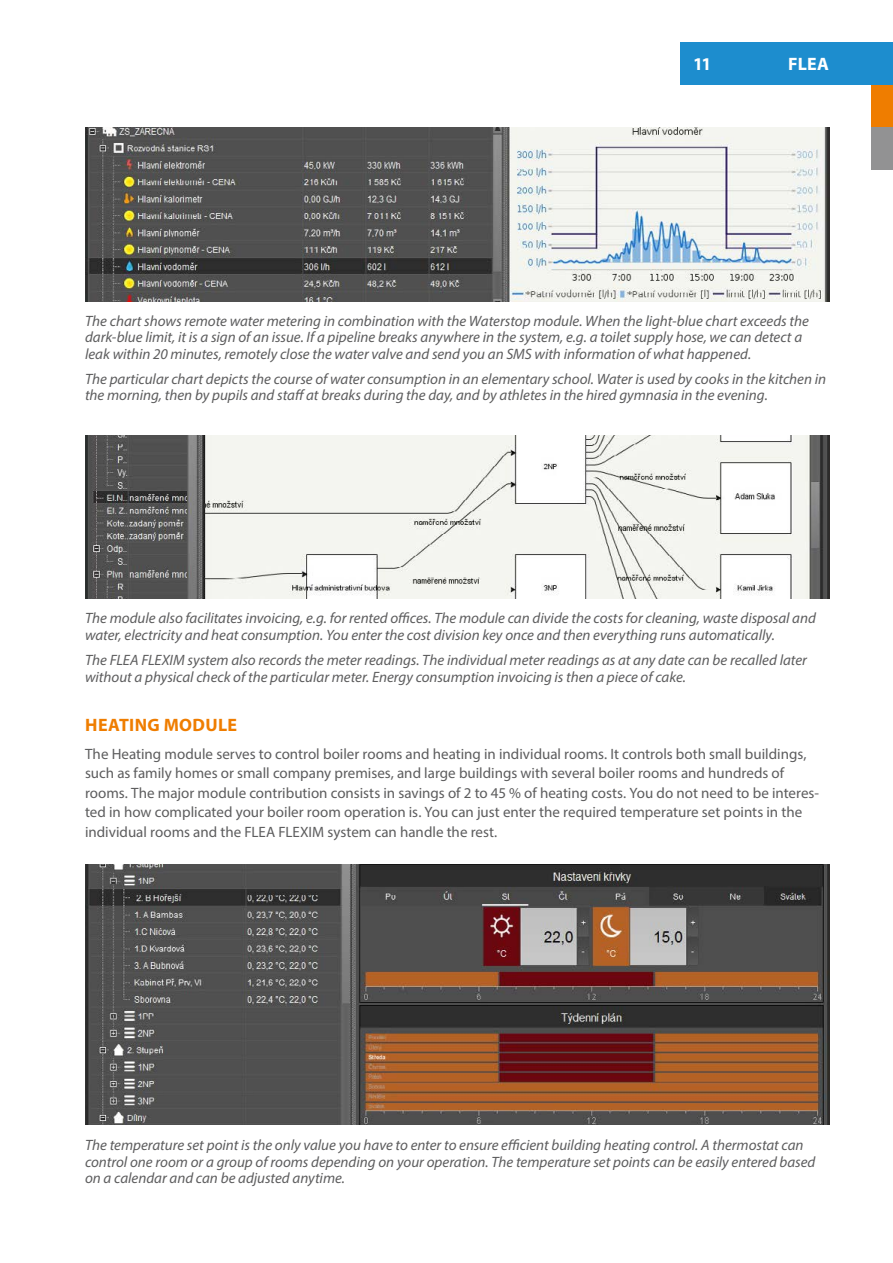
<style>
.page{position:relative;width:893px;height:1263px;background:#fff}
.page>*{position:absolute;margin:0;border:0;box-sizing:border-box;transform-origin:0 0}
.t1{font:700 18px "Myriad Pro";letter-spacing:.02em;color:#ef7d00}
.t2{font:700 18px "Myriad Pro";letter-spacing:.005em;color:#fff}
.t3{font:italic 15px/16.5px "Myriad Pro";color:#5d5d5e}
.t4{font:15px/19.5px "Myriad Pro";color:#5d5d5e}
</style>
<div class="page">
<div style="left:680px;top:43px;width:213px;height:42px;background:#1d8dce"></div>
<div style="left:872px;top:85px;width:21px;height:43px;background:#ef7d00"></div>
<div style="left:872px;top:128px;width:21px;height:42px;background:#929293"></div>
<img style="left:85px;top:128px;width:744px;height:174px">
<img style="left:85px;top:435px;width:744px;height:163px">
<img style="left:85px;top:865px;width:744px;height:260px">
<p class="t2" style="left:693px;top:52px;width:20px">11</p>
<p class="t2" style="left:788px;top:52px;width:42px">FLEA</p>
<p class="t3" style="left:85px;top:312px;width:725px">The chart shows remote water metering in combination with the Waterstop module. When the light-blue chart exceeds the dark-blue limit, it is a sign of an issue. If a pipeline breaks anywhere in the system, e.g. a toilet supply hose, we can detect a leak within 20 minutes, remotely close the water valve and send you an SMS with information of what happened.</p>
<p class="t3" style="left:85px;top:370px;width:743px">The particular chart depicts the course of water consumption in an elementary school. Water is used by cooks in the kitchen in the morning, then by pupils and staff at breaks during the day, and by athletes in the hired gymnasia in the evening.</p>
<p class="t3" style="left:85px;top:610px;width:732px">The module also facilitates invoicing, e.g. for rented offices. The module can divide the costs for cleaning, waste disposal and water, electricity and heat consumption. You enter the cost division key once and then everything runs automatically.</p>
<p class="t3" style="left:85px;top:651px;width:723px">The FLEA FLEXIM system also records the meter readings. The individual meter readings as at any date can be recalled later without a physical check of the particular meter. Energy consumption invoicing is then a piece of cake.</p>
<p class="t1" style="left:85px;top:713px;width:153px">HEATING MODULE</p>
<p class="t4" style="left:85px;top:744px;width:735px">The Heating module serves to control boiler rooms and heating in individual rooms. It controls both small buildings, such as family homes or small company premises, and large buildings with several boiler rooms and hundreds of rooms. The major module contribution consists in savings of 2 to 45 % of heating costs. You do not need to be interes&shy;ted in how complicated your boiler room operation is. You can just enter the required temperature set points in the individual rooms and the FLEA FLEXIM system can handle the rest.</p>
<p class="t3" style="left:85px;top:1137px;width:732px">The temperature set point is the only value you have to enter to ensure efficient building heating control. A thermostat can control one room or a group of rooms depending on your operation. The temperature set points can be easily entered based on a calendar and can be adjusted anytime.</p>
</div>
